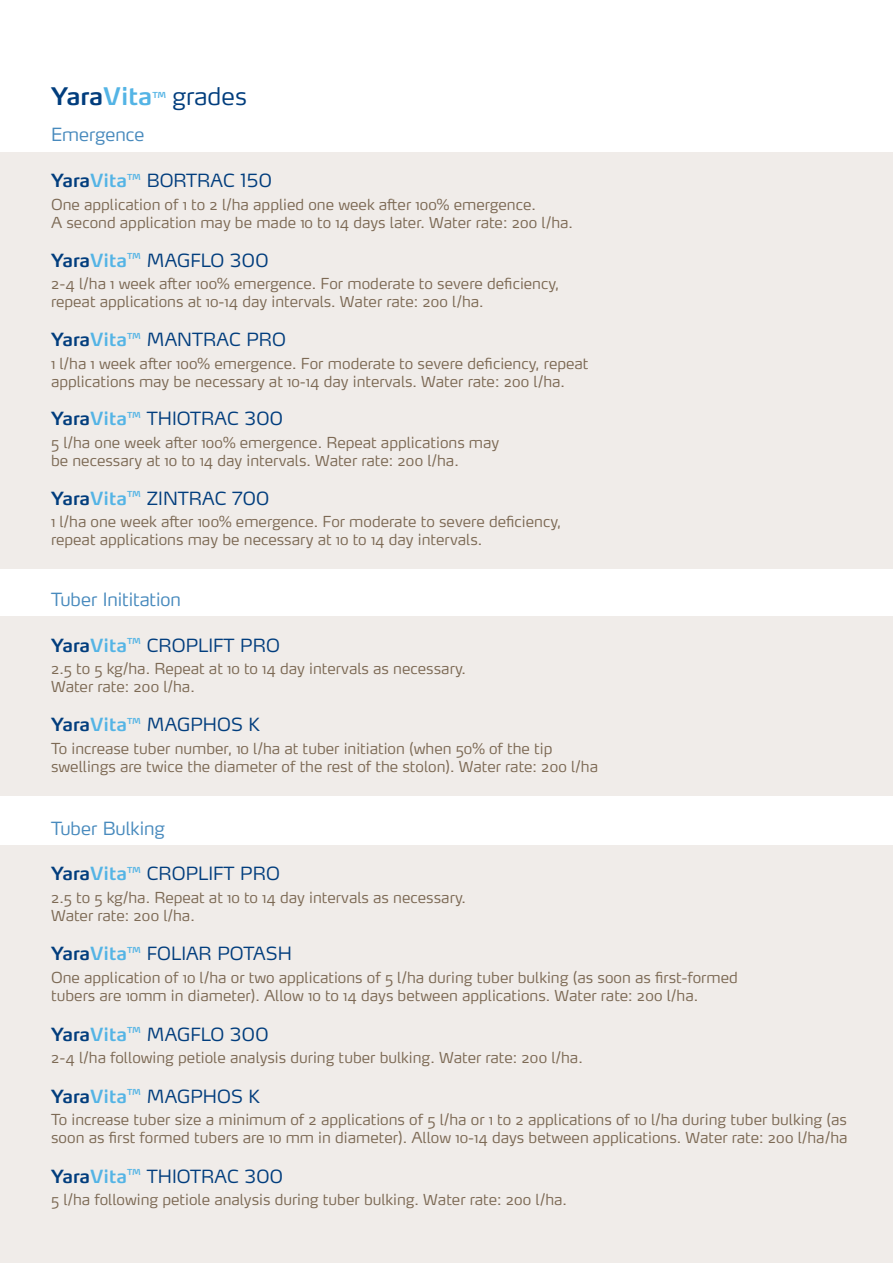
<style>
.page{position:relative;width:893px;height:1263px;background:#fff}
.page>*{position:absolute;margin:0;border:0;box-sizing:border-box;transform-origin:0 0}
.t1{font:600 24px "Max OT";color:#013d7d}
.t2{font:300 24px "Max OT";color:#013d7d}
.t3{font:300 18px "Yara Max LF";color:#013d7d}
.t4{font:300 18px "Yara Max LF";color:#488abd}
.t5{font:300 15px/18px "Max OT";color:#7c6954}
.t6{font:600 8.25px "Max OT";color:#54b4e5}
.s1{color:#54b4e5}
.s2{font-family:"Max OT";font-weight:600}
.s3{font-family:"Max OT";font-weight:600;color:#54b4e5}
</style>
<div class="page">
<div style="left:0;top:152px;width:893px;height:417px;background:#f0ece9"></div>
<div style="left:0;top:617px;width:893px;height:179px;background:#f0ece9"></div>
<div style="left:0;top:845px;width:893px;height:418px;background:#f0ece9"></div>
<p class="t1" style="left:51px;top:80px;width:103px">Yara<span class="s1">Vita</span></p>
<p class="t6" style="left:152px;top:89px;width:15px">TM</p>
<p class="t2" style="left:172px;top:80px;width:76px">grades</p>
<p class="t4" style="left:51px;top:123px;width:95px">Emergence</p>
<p class="t3" style="left:51px;top:169px;width:222px"><span class="s2">Yara</span><span class="s3">Vita</span><sup>TM</sup> BORTRAC 150</p>
<p class="t5" style="left:51px;top:195px;width:523px">One application of 1 to 2 l/ha applied one week after 100% emergence.<br>A second application may be made 10 to 14 days later. Water rate: 200 l/ha.</p>
<p class="t3" style="left:51px;top:249px;width:219px"><span class="s2">Yara</span><span class="s3">Vita</span><sup>TM</sup> MAGFLO 300</p>
<p class="t5" style="left:51px;top:275px;width:510px">2-4 l/ha 1 week after 100% emergence. For moderate to severe deficiency, repeat applications at 10-14 day intervals. Water rate: 200 l/ha.</p>
<p class="t3" style="left:51px;top:328px;width:236px"><span class="s2">Yara</span><span class="s3">Vita</span><sup>TM</sup> MANTRAC PRO</p>
<p class="t5" style="left:51px;top:354px;width:539px">1 l/ha 1 week after 100% emergence. For moderate to severe deficiency, repeat applications may be necessary at 10-14 day intervals. Water rate: 200 l/ha.</p>
<p class="t3" style="left:51px;top:407px;width:233px"><span class="s2">Yara</span><span class="s3">Vita</span><sup>TM</sup> THIOTRAC 300</p>
<p class="t5" style="left:51px;top:433px;width:450px">5 l/ha one week after 100% emergence. Repeat applications may be necessary at 10 to 14 day intervals. Water rate: 200 l/ha.</p>
<p class="t3" style="left:51px;top:487px;width:220px"><span class="s2">Yara</span><span class="s3">Vita</span><sup>TM</sup> ZINTRAC 700</p>
<p class="t5" style="left:51px;top:513px;width:512px">1 l/ha one week after 100% emergence. For moderate to severe deficiency, repeat applications may be necessary at 10 to 14 day intervals.</p>
<p class="t4" style="left:51px;top:588px;width:131px">Tuber Inititation</p>
<p class="t3" style="left:51px;top:634px;width:230px"><span class="s2">Yara</span><span class="s3">Vita</span><sup>TM</sup> CROPLIFT PRO</p>
<p class="t5" style="left:51px;top:659px;width:417px">2.5 to 5 kg/ha. Repeat at 10 to 14 day intervals as necessary.<br>Water rate: 200 l/ha.</p>
<p class="t3" style="left:51px;top:713px;width:210px"><span class="s2">Yara</span><span class="s3">Vita</span><sup>TM</sup> MAGPHOS K</p>
<p class="t5" style="left:51px;top:739px;width:549px">To increase tuber number, 10 l/ha at tuber initiation (when 50% of the tip swellings are twice the diameter of the rest of the stolon). Water rate: 200 l/ha</p>
<p class="t4" style="left:51px;top:817px;width:115px">Tuber Bulking</p>
<p class="t3" style="left:51px;top:862px;width:230px"><span class="s2">Yara</span><span class="s3">Vita</span><sup>TM</sup> CROPLIFT PRO</p>
<p class="t5" style="left:51px;top:888px;width:417px">2.5 to 5 kg/ha. Repeat at 10 to 14 day intervals as necessary.</p>
<p class="t5" style="left:51px;top:906px;width:145px">Water rate: 200 l/ha.</p>
<p class="t3" style="left:51px;top:942px;width:242px"><span class="s2">Yara</span><span class="s3">Vita</span><sup>TM</sup> FOLIAR POTASH</p>
<p class="t5" style="left:51px;top:968px;width:688px">One application of 10 l/ha or two applications of 5 l/ha during tuber bulking (as soon as first-formed tubers are 10mm in diameter). Allow 10 to 14 days between applications. Water rate: 200 l/ha.</p>
<p class="t3" style="left:51px;top:1023px;width:219px"><span class="s2">Yara</span><span class="s3">Vita</span><sup>TM</sup> MAGFLO 300</p>
<p class="t5" style="left:51px;top:1048px;width:533px">2-4 l/ha following petiole analysis during tuber bulking. Water rate: 200 l/ha.</p>
<p class="t3" style="left:51px;top:1085px;width:210px"><span class="s2">Yara</span><span class="s3">Vita</span><sup>TM</sup> MAGPHOS K</p>
<p class="t5" style="left:51px;top:1110px;width:798px">To increase tuber size a minimum of 2 applications of 5 l/ha or 1 to 2 applications of 10 l/ha during tuber bulking (as soon as first formed tubers are 10 mm in diameter). Allow 10-14 days between applications. Water rate: 200 l/ha/ha</p>
<p class="t3" style="left:51px;top:1165px;width:233px"><span class="s2">Yara</span><span class="s3">Vita</span><sup>TM</sup> THIOTRAC 300</p>
<p class="t5" style="left:51px;top:1190px;width:518px">5 l/ha following petiole analysis during tuber bulking. Water rate: 200 l/ha.</p>
</div>
